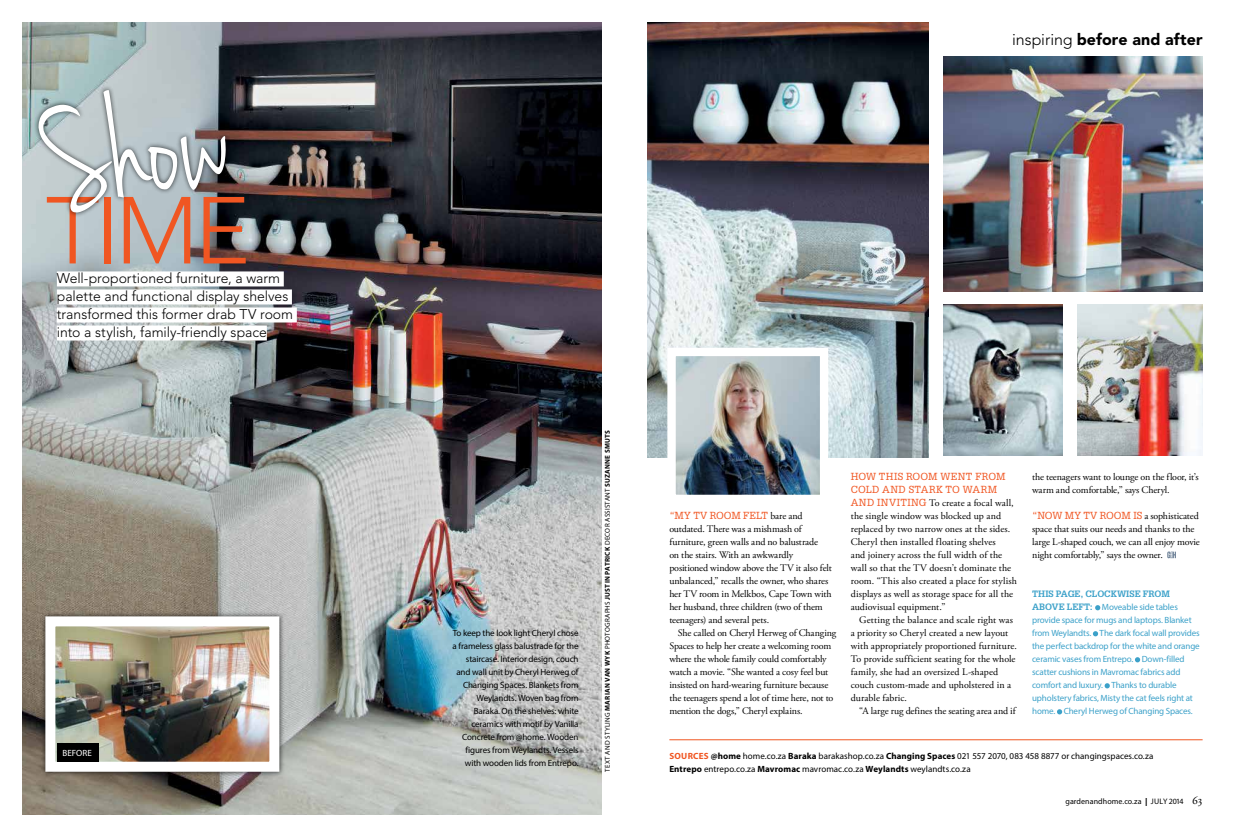
<style>
.page{position:relative;width:1248px;height:837px;background:#fff}
.page>*{position:absolute;margin:0;border:0;box-sizing:border-box;transform-origin:0 0}
.t1{font:146.5px "Jenna Sue";color:#fff}
.t2{font:300 93.9px "Avenir LT Std";color:#f05622}
.t3{font:900 16px "Avenir LT Std";letter-spacing:.005em;color:#000}
.t4{font:300 14px/18px "Avenir LT Std";letter-spacing:-.005em;color:#000}
.t5{font:10px/13px "Adobe Garamond Pro";letter-spacing:-.005em;color:#000}
.t6{font:10px/13px "Glypha LT Std";letter-spacing:.01em;color:#f05622}
.t7{font:10px "Glypha LT Std";letter-spacing:-.015em;color:#f05622}
.t8{font:9px/13px "Myriad Pro";letter-spacing:-.015em;color:#000}
.t9{font:9px/13px "Myriad Pro";letter-spacing:-.015em;color:#3ca1c9}
.t10{font:700 9px "Glypha LT Std";color:#3ca1c9}
.t11{font:700 9px "Myriad Pro";color:#f05622}
.t12{font:9px "Myriad Pro";letter-spacing:.005em;color:#fff}
.t13{font:8px "Myriad Pro";letter-spacing:.005em;color:#000}
.t14{font:7px "Myriad Pro";letter-spacing:.035em;color:#000}
.s1{font-weight:300}
.s2{font-weight:700}
.s3{font-family:"Adobe Garamond Pro";color:#000}
.s4{font-family:"Glypha LT Std";color:#f05622}
.s5{font-family:"Glypha LT Std";font-weight:700}
.s6{font-weight:900}
.s7{font-family:"Adobe Garamond Pro";font-size:12px}
</style>
<div class="page">
<img style="left:23px;top:23px;width:578px;height:791px">
<img style="left:943px;top:304px;width:119px;height:151px">
<img style="left:647px;top:23px;width:281px;height:434px">
<img style="left:1077px;top:304px;width:125px;height:151px">
<div style="left:57px;top:271px;width:227px;height:15px;background:#fff"></div>
<div style="left:57px;top:289px;width:235px;height:15px;background:#fff"></div>
<div style="left:57px;top:307px;width:240px;height:15px;background:#fff"></div>
<div style="left:57px;top:325px;width:210px;height:15px;background:#fff"></div>
<svg style="left:1167px;top:551px;width:8px;height:7px"></svg>
<hr style="left:669px;top:739px;width:533px;height:1px;background:#f05622">
<div style="left:33px;top:85px;width:198px;height:133px;background:#000;opacity:.75"></div>
<svg style="left:1095px;top:605px;width:5px;height:5px"></svg>
<svg style="left:1092px;top:631px;width:5px;height:5px"></svg>
<svg style="left:1135px;top:657px;width:4px;height:5px"></svg>
<svg style="left:1104px;top:683px;width:5px;height:5px"></svg>
<svg style="left:1057px;top:709px;width:5px;height:5px"></svg>
<div style="left:40px;top:610px;width:245px;height:166px;background:#000;opacity:.75"></div>
<img style="left:56px;top:627px;width:212px;height:133px">
<div style="left:45px;top:616px;width:234px;height:155px;border:10px solid #fff"></div>
<div style="left:57px;top:743px;width:41px;height:18px;background:#000"></div>
<img style="left:676px;top:356px;width:143px;height:138px">
<div style="left:667px;top:347px;width:161px;height:156px;border:8px solid #fff"></div>
<img style="left:943px;top:57px;width:259px;height:234px">
<h1 class="t1" style="left:34px;top:78px;width:188px;rotate:-7deg">Show</h1>
<h2 class="t2" style="left:46px;top:176px;width:206px">time</h2>
<h3 class="t4" style="left:57px;top:269px;width:238px">Well-proportioned furniture, a warm palette and functional display shelves transformed this former drab TV room into a stylish, family-friendly space</h3>
<p class="t12" style="left:63px;top:747px;width:31px">BEFORE</p>
<h3 class="t3" style="left:1012px;top:30px;width:192px"><span class="s1">inspiring</span> before and after</h3>
<p class="t8" style="left:452px;top:626px;width:127px;text-align:right">To keep the look light Cheryl chose a frameless glass balustrade for the staircase. Interior design, couch and wall unit by Cheryl Herweg of<br>Changing Spaces. Blankets from<br>Weylandts. Woven bag from<br>Baraka. On the shelves: white ceramics with motif by Vanilla<br>Concrete from @home. Wooden figures from Weylandts. Vessels with wooden lids from Entrepo.</p>
<p class="t14" style="left:603px;top:771px;width:343px;rotate:-90deg">TEXT AND STYLING <span class="s2">MARIAN VAN WYK</span> PHOTOGRAPHS <span class="s2">JUSTIN PATRICK</span> DECOR ASSISTANT <span class="s2">SUZANNE SMUTS</span></p>
<p class="t6" style="left:669px;top:509px;width:135px">“MY TV ROOM FELT <span class="s3">bare and</span></p>
<p class="t5" style="left:669px;top:522px;width:164px">outdated. There was a mishmash of furniture, green walls and no balustrade<br>on the stairs. With an awkwardly positioned window above the TV it also felt unbalanced,” recalls the owner, who shares her TV room in Melkbos, Cape Town with her husband, three children (two of them teenagers) and several pets.</p>
<p class="t5" style="left:669px;top:626px;width:168px;text-indent:8px">She called on Cheryl Herweg of Changing Spaces to help her create a welcoming room where the whole family could comfortably watch a movie. “She wanted a cosy feel but insisted on hard-wearing furniture because the teenagers spend a lot of time here, not to mention the dogs,” Cheryl explains.</p>
<p class="t6" style="left:850px;top:470px;width:156px">HOW THIS ROOM WENT FROM<br>COLD AND STARK TO WARM</p>
<p class="t5" style="left:850px;top:496px;width:167px"><span class="s4">AND INVITING</span> To create a focal wall, the single window was blocked up and replaced by two narrow ones at the sides.<br>Cheryl then installed floating shelves<br>and joinery across the full width of the wall so that the TV doesn’t dominate the room. “This also created a place for stylish displays as well as storage space for all the audiovisual equipment.”</p>
<p class="t5" style="left:850px;top:613px;width:168px;text-indent:8px">Getting the balance and scale right was a priority so Cheryl created a new layout with appropriately proportioned furniture.<br>To provide sufficient seating for the whole family, she had an oversized L-shaped couch custom-made and upholstered in a durable fabric.</p>
<p class="t5" style="left:859px;top:704px;width:158px">“A large rug defines the seating area and if</p>
<p class="t5" style="left:1032px;top:470px;width:168px">the teenagers want to lounge on the floor, it’s warm and comfortable,” says Cheryl.</p>
<p class="t7" style="left:1032px;top:509px;width:168px">“NOW MY TV ROOM IS <span class="s3">a sophisticated</span></p>
<p class="t5" style="left:1032px;top:522px;width:169px">space that suits our needs and thanks to the large L-shaped couch, we can all enjoy movie night comfortably,” says the owner.</p>
<p class="t10" style="left:1032px;top:588px;width:139px">THIS PAGE, CLOCKWISE FROM</p>
<p class="t9" style="left:1032px;top:600px;width:169px"><span class="s5">ABOVE LEFT:</span> Moveable side tables provide space for mugs and laptops. Blanket from Weylandts. The dark focal wall provides the perfect backdrop for the white and orange ceramic vases from Entrepo. Down-filled scatter cushions in Mavromac fabrics add comfort and luxury. Thanks to durable upholstery fabrics, Misty the cat feels right at home. Cheryl Herweg of Changing Spaces.</p>
<p class="t8" style="left:669px;top:748px;width:485px;text-indent:41px"><span class="s2">@home</span> home.co.za <span class="s2">Baraka</span> barakashop.co.za <span class="s2">Changing Spaces</span> 021 557 2070, 083 458 8877 or changingspaces.co.za<br><span class="s2">Entrepo</span> entrepo.co.za <span class="s2">Mavromac</span> mavromac.co.za <span class="s2">Weylandts</span> weylandts.co.za</p>
<p class="t11" style="left:669px;top:749px;width:19px">Sources</p>
<p class="t13" style="left:1065px;top:796px;width:138px">gardenandhome.co.za <span class="s6">|</span> JULY 2014 <span class="s7">63</span></p>
</div>
